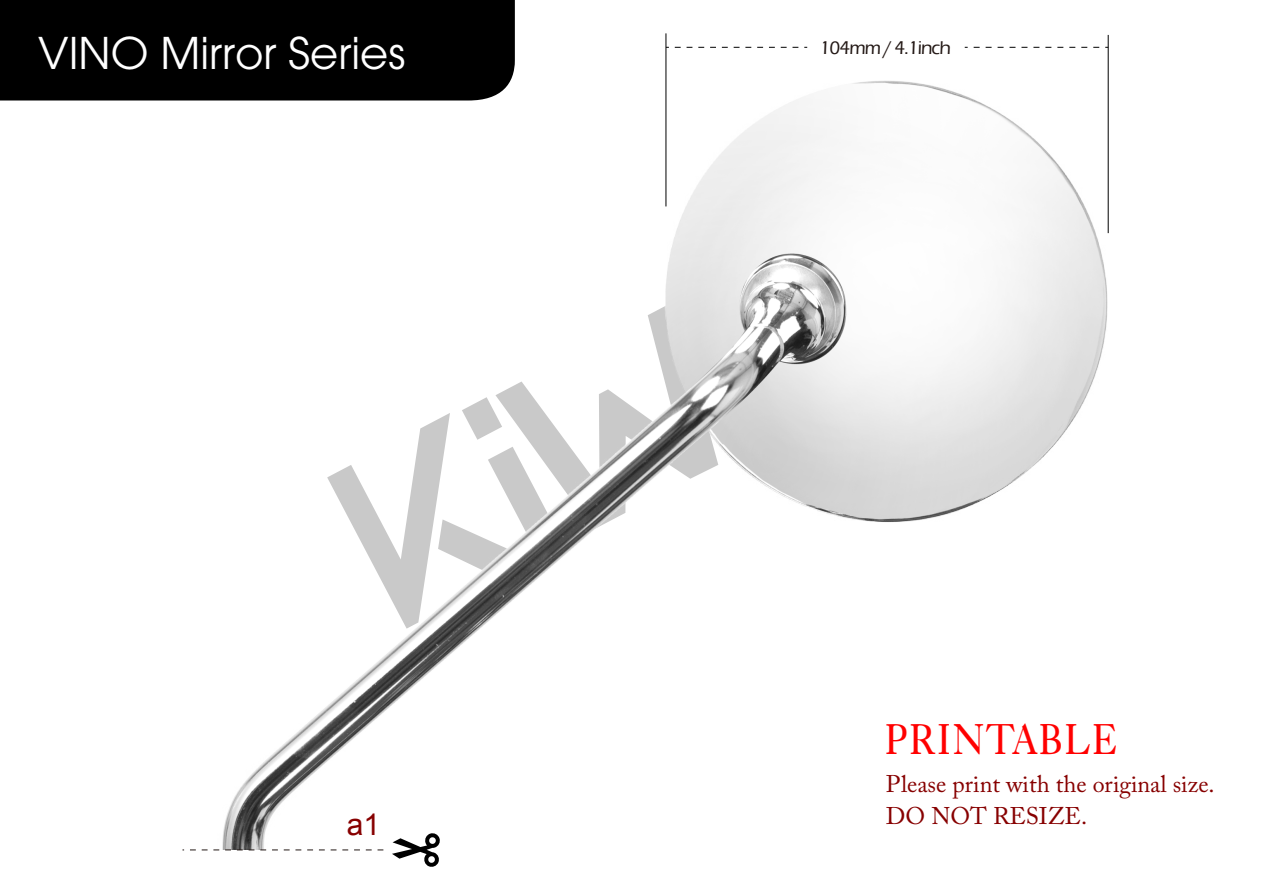
<style>
.page{position:relative;width:1263px;height:893px;background:#fff}
.page>*{position:absolute;margin:0;border:0;box-sizing:border-box;transform-origin:0 0}
.t1{font:43.5px "Avant Garde";color:#fff}
.t2{font:42.6px "Caslon 540 BT";letter-spacing:.05em;color:#f00;scale:.9 1}
.t3{font:30px "Arial";color:#870000}
.t4{font:24px/31.5px "Adobe Caslon Pro";color:#870000}
.t5{font:500 19.05px "Eras ITC";letter-spacing:-.05em;color:#231815}
</style>
<div class="page">
<div style="left:0;top:0;width:515px;height:100px;background:#000"></div>
<hr style="left:665px;top:33px;width:1px;height:173px;background:#000">
<hr style="left:1108px;top:35px;width:1px;height:198px;background:#000">
<svg style="left:666px;top:47px;width:132px;height:1px"></svg>
<svg style="left:965px;top:47px;width:134px;height:1px"></svg>
<img style="left:170px;top:66px;width:939px;height:784px">
<svg style="left:182px;top:849px;width:201px;height:1px"></svg>
<svg style="left:392px;top:832px;width:49px;height:35px"></svg>
<h1 class="t1" style="left:38px;top:28px;width:369px">VINO Mirror Series</h1>
<p class="t5" style="left:820px;top:37px;width:133px">104mm / 4.1inch</p>
<p class="t3" style="left:347px;top:805px;width:35px">a1</p>
<h2 class="t2" style="left:884px;top:713px;width:259px">PRINTABLE</h2>
<p class="t4" style="left:886px;top:768px;width:330px">Please print with the original size.<br>DO NOT RESIZE.</p>
</div>
